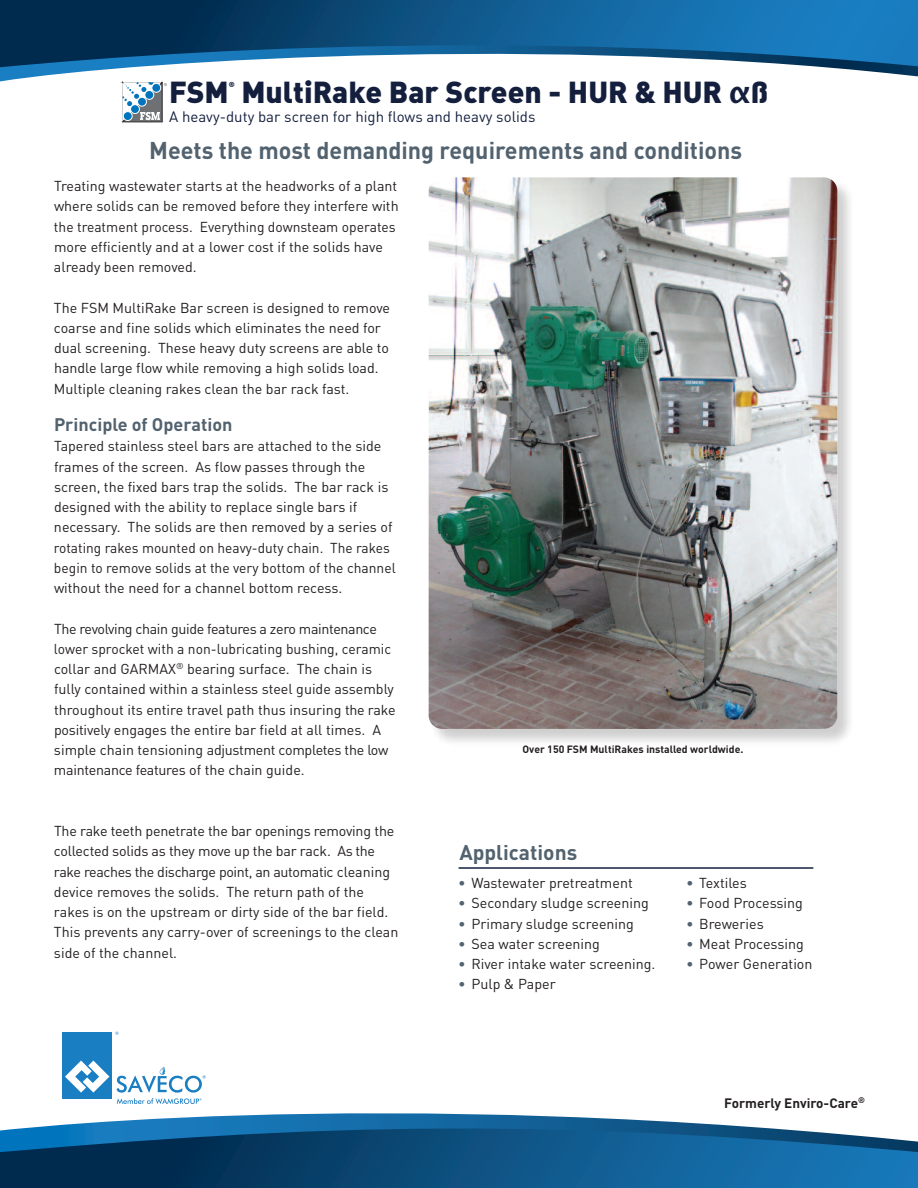
<style>
.page{position:relative;width:918px;height:1188px;background:#fff}
.page>*{position:absolute;margin:0;border:0;box-sizing:border-box;transform-origin:0 0}
.t1{font:30px "DIN Black Alternate";color:#131f3d}
.t2{font:700 24px "DIN";color:#52626f}
.t3{font:700 21px "DIN";color:#52626f}
.t4{font:700 18px "DIN";color:#52626f}
.t5{font:15px "DIN";color:#131f3d}
.t6{font:14.25px/20.2px "DIN";color:#231f20}
.t7{font:700 13.5px "DIN";color:#231f20}
.t8{font:700 10.5px "DIN";color:#231f20}
.t9{font:8.7px "Myriad Pro";color:#717275}
.t10{font:7.2px "DIN Black Alternate";color:#131f3d}
.s1{font-family:"Lucida Grande";font-weight:700}
.s2{font-weight:700;color:#52626f}
</style>
<div class="page">
<svg style="left:0;top:0;width:918px;height:17px;background:#0d5385"></svg>
<svg style="left:0;top:17px;width:918px;height:65px"></svg>
<svg style="left:0;top:1088px;width:918px;height:100px"></svg>
<div style="left:62px;top:1032px;width:50px;height:67px;background:#197ec2"></div>
<svg style="left:65px;top:1061px;width:44px;height:32px"></svg>
<svg style="left:117px;top:1067px;width:89px;height:37px"></svg>
<img style="left:428px;top:179px;width:422px;height:563px">
<img style="left:429px;top:177px;width:408px;height:552px;border-radius:14px">
<svg style="left:119px;top:80px;width:46px;height:44px"></svg>
<div style="left:138px;top:97px;width:8px;height:9px;background:#0075bd;border-radius:50%"></div>
<div style="left:137px;top:97px;width:10px;height:10px;border:1px solid #fff;border-radius:50%"></div>
<div style="left:145px;top:90px;width:9px;height:9px;background:#0075bd;border-radius:50%"></div>
<div style="left:144px;top:90px;width:10px;height:10px;border:1px solid #fff;border-radius:50%"></div>
<div style="left:152px;top:83px;width:9px;height:9px;background:#0075bd;border-radius:50%"></div>
<div style="left:151px;top:83px;width:10px;height:10px;border:1px solid #fff;border-radius:50%"></div>
<div style="left:131px;top:105px;width:8px;height:9px;background:#0075bd;border-radius:50%"></div>
<div style="left:130px;top:104px;width:10px;height:10px;border:1px solid #fff;border-radius:50%"></div>
<div style="left:123px;top:112px;width:9px;height:9px;background:#0075bd;border-radius:50%"></div>
<div style="left:123px;top:111px;width:10px;height:10px;border:1px solid #fff;border-radius:50%"></div>
<hr style="left:459px;top:867px;width:354px;height:2px;background:#131f3d">
<h1 class="t1" style="left:169px;top:75px;width:601px">FSM MultiRake Bar Screen - HUR &amp; HUR <span class="s1">α</span>ß</h1>
<p class="t10" style="left:229px;top:80px;width:7px">®</p>
<p class="t5" style="left:169px;top:108px;width:368px">A heavy-duty bar screen for high flows and heavy solids</p>
<p class="t9" style="left:164px;top:83px;width:5px">®</p>
<h2 class="t2" style="left:149px;top:137px;width:594px">Meets the most demanding requirements and conditions</h2>
<p class="t6" style="left:54px;top:176px;width:346px">Treating wastewater starts at the headworks of a plant where solids can be removed before they interfere with the treatment process. Everything downsteam operates more efficiently and at a lower cost if the solids have already been removed.</p>
<p class="t6" style="left:54px;top:297px;width:338px">The FSM MultiRake Bar screen is designed to remove coarse and fine solids which eliminates the need for dual screening. These heavy duty screens are able to handle large flow while removing a high solids load.<br>Multiple cleaning rakes clean the bar rack fast.</p>
<p class="t4" style="left:54px;top:414px;width:180px">Principle of Operation</p>
<p class="t6" style="left:54px;top:436px;width:343px">Tapered stainless steel bars are attached to the side frames of the screen. As flow passes through the screen, the fixed bars trap the solids. The bar rack is designed with the ability to replace single bars if necessary. The solids are then removed by a series of rotating rakes mounted on heavy-duty chain. The rakes begin to remove solids at the very bottom of the channel without the need for a channel bottom recess.</p>
<p class="t6" style="left:54px;top:619px;width:343px">The revolving chain guide features a zero maintenance lower sprocket with a non-lubricating bushing, ceramic collar and GARMAX<sup>®</sup> bearing surface. The chain is fully contained within a stainless steel guide assembly throughout its entire travel path thus insuring the rake positively engages the entire bar field at all times. A simple chain tensioning adjustment completes the low maintenance features of the chain guide.</p>
<p class="t8" style="left:523px;top:743px;width:222px">Over 150 FSM MultiRakes installed worldwide.</p>
<p class="t6" style="left:54px;top:821px;width:346px">The rake teeth penetrate the bar openings removing the collected solids as they move up the bar rack. As the rake reaches the discharge point, an automatic cleaning device removes the solids. The return path of the rakes is on the upstream or dirty side of the bar field.<br>This prevents any carry-over of screenings to the clean side of the channel.</p>
<h3 class="t3" style="left:459px;top:840px;width:119px">Applications</h3>
<p class="t6" style="left:459px;top:873px;width:176px"><span class="s2">•</span> Wastewater pretreatment</p>
<p class="t6" style="left:459px;top:893px;width:192px"><span class="s2">•</span> Secondary sludge screening</p>
<p class="t6" style="left:459px;top:913px;width:177px"><span class="s2">•</span> Primary sludge screening</p>
<p class="t6" style="left:459px;top:934px;width:143px"><span class="s2">•</span> Sea water screening</p>
<p class="t6" style="left:459px;top:954px;width:198px"><span class="s2">•</span> River intake water screening.</p>
<p class="t6" style="left:459px;top:974px;width:99px"><span class="s2">•</span> Pulp &amp; Paper</p>
<p class="t6" style="left:686px;top:873px;width:62px"><span class="s2">•</span> Textiles</p>
<p class="t6" style="left:686px;top:893px;width:118px"><span class="s2">•</span> Food Processing</p>
<p class="t6" style="left:686px;top:913px;width:79px"><span class="s2">•</span> Breweries</p>
<p class="t6" style="left:686px;top:934px;width:119px"><span class="s2">•</span> Meat Processing</p>
<p class="t6" style="left:686px;top:954px;width:128px"><span class="s2">•</span> Power Generation</p>
<p class="t7" style="left:724px;top:1095px;width:142px">Formerly Enviro-Care<sup>®</sup></p>
</div>
